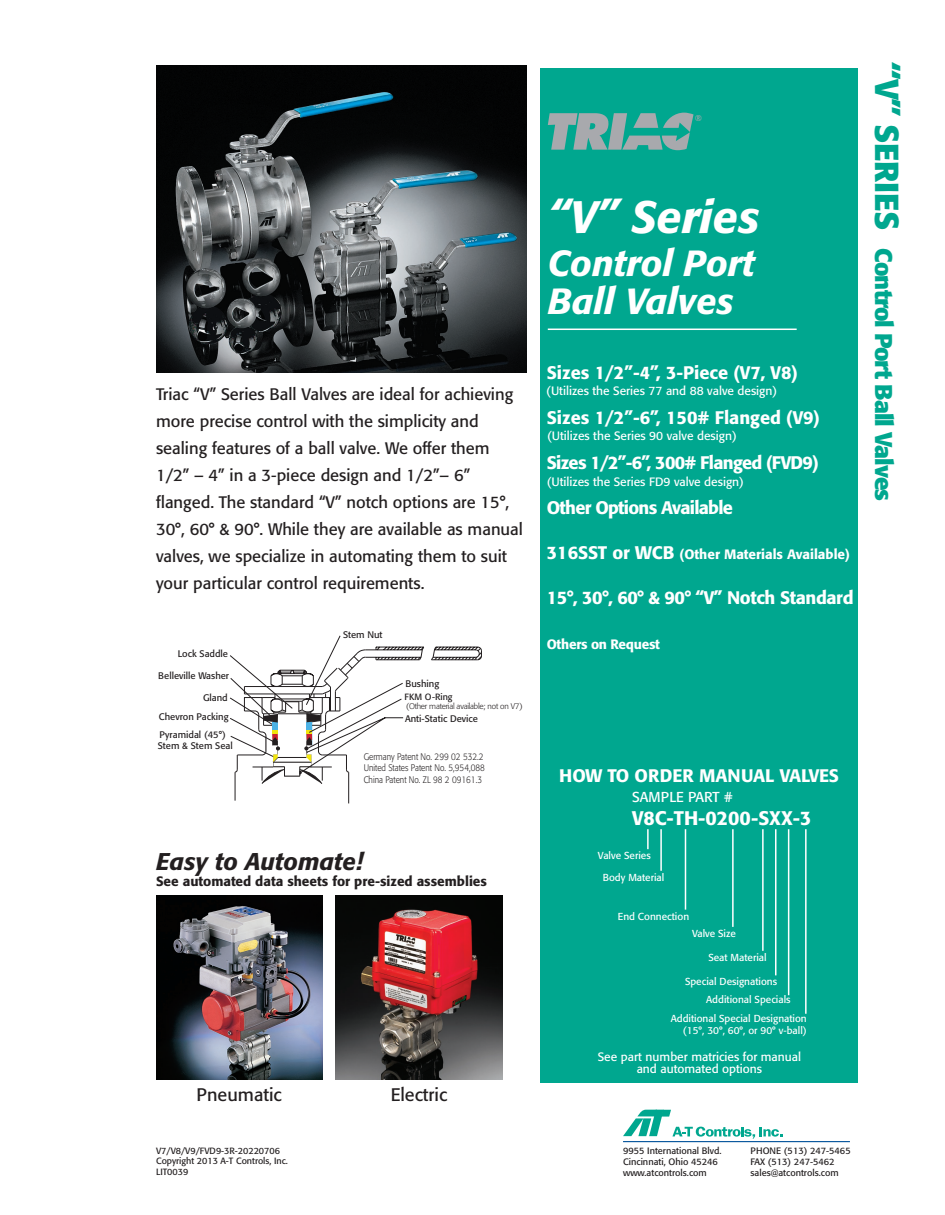
<style>
.page{position:relative;width:945px;height:1215px;background:#fff}
.page>*{position:absolute;margin:0;border:0;box-sizing:border-box;transform-origin:0 0}
.t1{font:italic 500 45px "Formata";color:#fff}
.t2{font:italic 500 36px/37.2px "Formata";color:#fff}
.t3{font:700 24px "Formata";letter-spacing:-.04em;color:#00a78f}
.t4{font:italic 500 24px "Formata";color:#231f20}
.t5{font:500 19.5px "Formata";color:#fff}
.t6{font:500 18px "Formata";color:#fff}
.t7{font:500 18px "Formata";letter-spacing:-.04em;color:#fff}
.t8{font:500 18px "Formata";letter-spacing:-.02em;color:#fff}
.t9{font:18px "Formata";color:#231f20}
.t10{font:16.5px/27px "Formata";color:#231f20}
.t11{font:14.25px "Formata";color:#fff}
.t12{font:500 13.5px "Formata";color:#231f20}
.t13{font:500 13.5px "Formata";color:#fff}
.t14{font:500 13.5px "Formata";letter-spacing:-.02em;color:#fff}
.t15{font:12px/12px "Formata";color:#fff;text-align:center}
.t16{font:10.05px/17.9px "Formata";color:#fff}
.t17{font:9.45px/14.2px "Formata";color:#231f20}
.t18{font:300 9.45px/11.4px "Formata";color:#231f20;scale:.86 1}
.t19{font:9.15px/11.1px "Formata";color:#231f20}
.t20{font:9px/10.8px "Formata";color:#231f20}
.t21{font:8.4px "Formata";color:#a8a9ad}
.t22{font:300 8.1px "Formata";letter-spacing:-.025em;color:#231f20}
.s1{font-size:18px}
.s2{font-size:33px}
</style>
<div class="page">
<div style="left:541px;top:68px;width:317px;height:1015px;background:#00a78f"></div>
<img style="left:156px;top:65px;width:370px;height:307px">
<svg style="left:230px;top:635px;width:252px;height:169px"></svg>
<img style="left:156px;top:895px;width:166px;height:185px">
<img style="left:336px;top:895px;width:166px;height:185px">
<svg style="left:623px;top:1110px;width:160px;height:29px"></svg>
<svg style="left:548px;top:113px;width:146px;height:37px"></svg>
<hr style="left:548px;top:329px;width:249px;height:1px;background:#fff">
<hr style="left:647px;top:829px;width:2px;height:20px;background:#fff">
<hr style="left:660px;top:829px;width:2px;height:42px;background:#fff">
<hr style="left:685px;top:829px;width:1px;height:81px;background:#fff">
<hr style="left:732px;top:829px;width:2px;height:98px;background:#fff">
<hr style="left:762px;top:829px;width:2px;height:122px;background:#fff">
<hr style="left:775px;top:829px;width:2px;height:146px;background:#fff">
<hr style="left:788px;top:829px;width:1px;height:166px;background:#fff">
<hr style="left:805px;top:829px;width:2px;height:185px;background:#fff">
<hr style="left:623px;top:1141px;width:227px;height:1px;background:#01529a">
<div style="left:405px;top:693px;width:64px;height:9px;background:#fff"></div>
<div style="left:459px;top:695px;width:8px;height:9px;background:#fff"></div>
<p class="t10" style="left:156px;top:380px;width:368px">Triac “V” Series Ball Valves are ideal for achieving more precise control with the simplicity and sealing features of a ball valve. We offer them 1/2” – 4” in a 3-piece design and 1/2”– 6” flanged. The standard “V” notch options are 15°, 30°, 60° &amp; 90°. While they are available as manual valves, we specialize in automating them to suit your particular control requirements.</p>
<p class="t17" style="left:178px;top:647px;width:52px">Lock Saddle</p>
<p class="t17" style="left:203px;top:691px;width:26px">Gland</p>
<p class="t17" style="left:158px;top:669px;width:72px">Belleville Washer</p>
<p class="t17" style="left:159px;top:709px;width:71px">Chevron Packing</p>
<p class="t17" style="left:158px;top:730px;width:76px;line-height:10.9px">Pyramidal (45°)<br>Stem &amp; Stem Seal</p>
<p class="t17" style="left:343px;top:627px;width:41px">Stem Nut</p>
<p class="t17" style="left:406px;top:677px;width:60px">Bushing<br>Viton® O-ring</p>
<p class="t20" style="left:405px;top:691px;width:49px">FKM O-Ring</p>
<p class="t22" style="left:406px;top:701px;width:118px">(Other material available; not on V7)</p>
<p class="t17" style="left:405px;top:711px;width:74px">Anti-Static Device</p>
<p class="t18" style="left:364px;top:751px;width:143px">Germany Patent No. 299 02 532.2<br>United States Patent No. 5,954,088<br>China Patent No. ZL 98 2 09161.3</p>
<h3 class="t4" style="left:156px;top:847px;width:208px">Easy to Automate!</h3>
<p class="t12" style="left:156px;top:873px;width:332px">See automated data sheets for pre-sized assemblies</p>
<p class="t9" style="left:197px;top:1084px;width:87px">Pneumatic</p>
<p class="t9" style="left:391px;top:1084px;width:58px">Electric</p>
<p class="t20" style="left:156px;top:1145px;width:133px">V7/V8/V9/FVD9-3R-20220706<br>Copyright 2013 A-T Controls, Inc.<br>LIT0039</p>
<p class="t21" style="left:695px;top:112px;width:8px">®</p>
<h1 class="t1" style="left:548px;top:190px;width:213px">“V” Series</h1>
<h2 class="t2" style="left:548px;top:245px;width:208px">Control Port<br>Ball Valves</h2>
<p class="t6" style="left:547px;top:362px;width:253px">Sizes 1/2”-4”, 3-Piece (V7, V8)</p>
<p class="t6" style="left:547px;top:407px;width:275px">Sizes 1/2”-6”, 150# Flanged (V9)</p>
<p class="t7" style="left:547px;top:452px;width:273px">Sizes 1/2”-6”, 300# Flanged (FVD9)</p>
<p class="t7" style="left:547px;top:497px;width:188px">Other Options Available</p>
<p class="t13" style="left:547px;top:546px;width:305px"><span class="s1">316SST or WCB</span> (Other Materials Available)</p>
<p class="t8" style="left:547px;top:587px;width:308px">15°, 30°, 60° &amp; 90° “V” Notch Standard</p>
<p class="t14" style="left:547px;top:636px;width:115px">Others on Request</p>
<p class="t15" style="left:546px;top:385px;width:233px">(Utilizes the Series 77 and 88 valve design)</p>
<p class="t15" style="left:547px;top:430px;width:191px">(Utilizes the Series 90 valve design)</p>
<p class="t15" style="left:547px;top:476px;width:199px">(Utilizes the Series FD9 valve design)</p>
<h3 class="t3" style="left:899px;top:62px;width:441px;rotate:90deg"><span class="s2">“V” SERIES</span> Control Port Ball Valves</h3>
<p class="t6" style="left:559px;top:765px;width:281px">HOW TO ORDER MANUAL VALVES</p>
<p class="t11" style="left:632px;top:788px;width:102px">SAMPLE PART #</p>
<p class="t5" style="left:632px;top:807px;width:181px">V8C-TH-0200-SXX-3</p>
<p class="t16" style="left:598px;top:846px;width:54px">Valve Series</p>
<p class="t16" style="left:603px;top:869px;width:63px">Body Material</p>
<p class="t16" style="left:618px;top:907px;width:73px">End Connection</p>
<p class="t16" style="left:692px;top:924px;width:45px">Valve Size</p>
<p class="t16" style="left:708px;top:948px;width:60px">Seat Material</p>
<p class="t16" style="left:706px;top:973px;width:86px;text-indent:-21px">Special Designations<br>Additional Specials</p>
<p class="t16" style="left:671px;top:1012px;width:138px;line-height:12px;text-align:right">Additional Special Designation (15°, 30°, 60°, or 90° v-ball)</p>
<p class="t15" style="left:598px;top:1050px;width:205px">See part number matricies for manual and automated options</p>
<p class="t19" style="left:623px;top:1145px;width:100px">9955 International Blvd.<br>Cincinnati, Ohio 45246 www.atcontrols.com</p>
<p class="t19" style="left:751px;top:1145px;width:102px">PHONE (513) 247-5465<br>FAX (513) 247-5462 sales@atcontrols.com</p>
</div>
